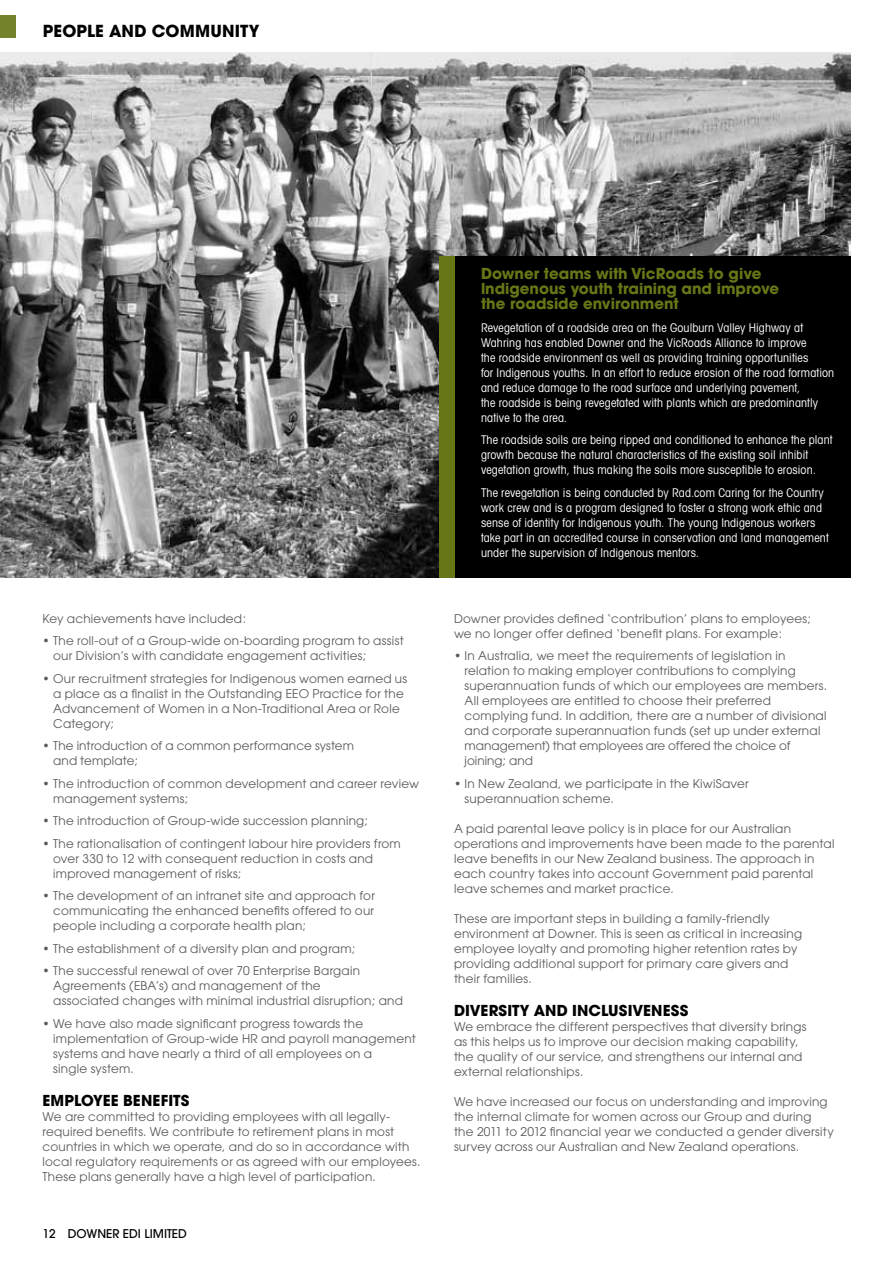
<style>
.page{position:relative;width:893px;height:1263px;background:#fff}
.page>*{position:absolute;margin:0;border:0;box-sizing:border-box;transform-origin:0 0}
.t1{font:700 16.5px "Avant Garde";letter-spacing:.01em;color:#000}
.t2{font:700 15px/15px "Avant Garde";color:#677718}
.t3{font:700 15px "Avant Garde";letter-spacing:.01em;color:#000}
.t4{font:12px/15px "Avant Garde";letter-spacing:.02em;color:#58595b}
.t5{font:condensed 12px/15px "Avant Garde";letter-spacing:.015em;color:#fff}
.t6{font:500 12px "Avant Garde";color:#000}
</style>
<div class="page">
<img style="left:0;top:52px;width:850px;height:526px">
<div style="left:0;top:15px;width:15px;height:23px;background:#74822b"></div>
<div style="left:454px;top:256px;width:396px;height:321px;background:#000"></div>
<div style="left:439px;top:256px;width:16px;height:321px;background:#677718"></div>
<h1 class="t1" style="left:43px;top:20px;width:218px">People and comm unity</h1>
<p class="t4" style="left:43px;top:611px;width:205px">Key achievements have included:</p>
<p class="t4" style="left:53px;top:633px;width:352px;text-indent:-11px">• The roll-out of a Group-wide on-boarding program to assist our Division’s with candidate engagement activities;</p>
<p class="t4" style="left:53px;top:671px;width:356px;text-indent:-11px">• Our recruitment strategies for Indigenous women earned us a place as a finalist in the Outstanding EEO Practice for the Advancement of Women in a Non-Traditional Area or Role Category;</p>
<p class="t4" style="left:53px;top:738px;width:302px;text-indent:-11px">• The introduction of a common performance system and template;</p>
<p class="t4" style="left:53px;top:776px;width:367px;text-indent:-11px">• The introduction of common development and career review management systems;</p>
<p class="t4" style="left:43px;top:813px;width:327px">• The introduction of Group-wide succession planning;</p>
<p class="t4" style="left:53px;top:836px;width:349px;text-indent:-11px">• The rationalisation of contingent labour hire providers from over 330 to 12 with consequent reduction in costs and improved management of risks;</p>
<p class="t4" style="left:53px;top:888px;width:323px;text-align:justify;text-indent:-11px">• The development of an intranet site and approach for communicating the enhanced benefits offered to our people including a corporate health plan;</p>
<p class="t4" style="left:43px;top:941px;width:314px">• The establishment of a diversity plan and program;</p>
<p class="t4" style="left:53px;top:963px;width:351px;text-indent:-11px">• The successful renewal of over 70 Enterprise Bargain<br>Agreements (EBA’s) and management of the<br>associated changes with minimal industrial disruption; and</p>
<p class="t4" style="left:53px;top:1016px;width:364px;text-indent:-11px">• We have also made significant progress towards the implementation of Group-wide HR and payroll management systems and have nearly a third of all employees on a<br>single system.</p>
<p class="t3" style="left:43px;top:1091px;width:147px">Em ployee benefits</p>
<p class="t4" style="left:43px;top:1109px;width:379px">We are committed to providing employees with all legally&shy;required benefits. We contribute to retirement plans in most countries in which we operate, and do so in accordance with local regulatory requirements or as agreed with our employees.<br>These plans generally have a high level of participation.</p>
<p class="t6" style="left:43px;top:1226px;width:145px">12 DOWNER EDI LIMITED</p>
<p class="t2" style="left:481px;top:266px;width:300px">Downer teams with VicRoads to give lndigenous youth training and improve the roadside environment</p>
<p class="t5" style="left:481px;top:319px;width:355px">Revegetation of a roadside area on the Goulburn Valley Highway at Wahring has enabled Downer and the VicRoads Alliance to improve<br>the roadside environment as well as providing training opportunities<br>for Indigenous youths. In an effort to reduce erosion of the road formation and reduce damage to the road surface and underlying pavement,<br>the roadside is being revegetated with plants which are predominantly native to the area.</p>
<p class="t5" style="left:481px;top:432px;width:353px">The roadside soils are being ripped and conditioned to enhance the plant growth because the natural characteristics of the existing soil inhibit vegetation growth, thus making the soils more susceptible to erosion.</p>
<p class="t5" style="left:481px;top:484px;width:349px">The revegetation is being conducted by Rad.com Caring for the Country work crew and is a program designed to foster a strong work ethic and sense of identity for Indigenous youth. The young Indigenous workers take part in an accredited course in conservation and land management under the supervision of Indigenous mentors.</p>
<p class="t4" style="left:454px;top:611px;width:359px">Downer provides defined ‘contribution’ plans to employees; we no longer offer defined ‘benefit plans. For example:</p>
<p class="t4" style="left:465px;top:648px;width:364px;text-indent:-11px">• In Australia, we meet the requirements of legislation in relation to making employer contributions to complying superannuation funds of which our employees are members.<br>All employees are entitled to choose their preferred complying fund. In addition, there are a number of divisional and corporate superannuation funds (set up under external management) that employees are offered the choice of joining; and</p>
<p class="t4" style="left:465px;top:776px;width:286px;text-indent:-11px">• In New Zealand, we participate in the KiwiSaver superannuation scheme.</p>
<p class="t4" style="left:454px;top:821px;width:382px">A paid parental leave policy is in place for our Australian operations and improvements have been made to the parental leave benefits in our New Zealand business. The approach in each country takes into account Government paid parental leave schemes and market practice.</p>
<p class="t4" style="left:454px;top:911px;width:350px">These are important steps in building a family-friendly environment at Downer. This is seen as critical in increasing employee loyalty and promoting higher retention rates by providing additional support for primary care givers and their families.</p>
<p class="t3" style="left:454px;top:1001px;width:227px">Diversity and inclusiveness</p>
<p class="t4" style="left:454px;top:1019px;width:354px">We embrace the different perspectives that diversity brings as this helps us to improve our decision making capability, the quality of our service, and strengthens our internal and external relationships.</p>
<p class="t4" style="left:454px;top:1094px;width:381px">We have increased our focus on understanding and improving the internal climate for women across our Group and during the 2011 to 2012 financial year we conducted a gender diversity survey across our Australian and New Zealand operations.</p>
</div>
